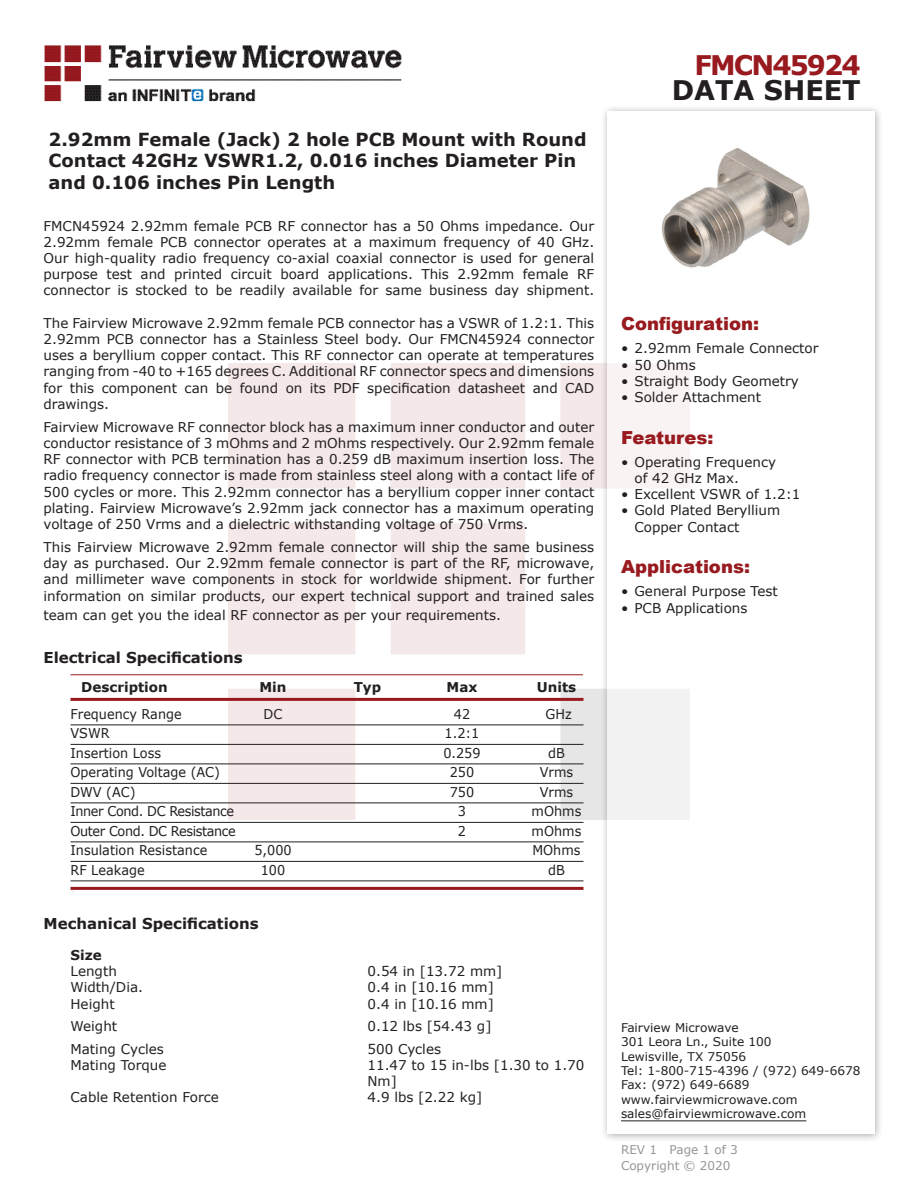
<style>
.page{position:relative;width:918px;height:1188px;background:#fff}
.page>*{position:absolute;margin:0;border:0;box-sizing:border-box;transform-origin:0 0}
.FM{font:700 27px "Verdana";letter-spacing:-.07em;color:#981a1e}
.t1{font:700 27px "Verdana";color:#231f20}
.Web_Description_Para{font:700 18px/21.6px "Verdana";color:#231f20}
.Applications_Header{font:900 18px "Arial";color:#981a1e}
.Head1{font:700 15px "Verdana";color:#231f20}
.MarketingDescription{font:13.5px/16.2px "Verdana";color:#231f20;text-align:justify}
.Specs_Para{font:13.5px/16.2px "Verdana";color:#231f20}
.Table-Body{font:13.5px "Verdana";color:#231f20;scale:.95 1}
.Table-Body-2{font:13.5px "Verdana";letter-spacing:-.03em;color:#231f20;scale:.95 1}
.Table-Header{font:700 13.5px "Verdana";color:#231f20}
.Head2{font:700 13.5px "Verdana";color:#231f20}
.FM_Info{font:12px "Verdana";color:#231f20}
.REV_Info{font:12px "Verdana";color:#939598}
</style>
<div class="page">
<img style="left:44px;top:45px;width:358px;height:57px">
<hr style="left:70px;top:674px;width:513px;height:1px;background:#981a1e">
<hr style="left:70px;top:698px;width:514px;height:3px;background:#981a1e">
<hr style="left:70px;top:725px;width:514px;height:1px;background:#231f20">
<hr style="left:70px;top:744px;width:514px;height:1px;background:#231f20">
<hr style="left:70px;top:764px;width:514px;height:1px;background:#231f20">
<hr style="left:70px;top:783px;width:514px;height:1px;background:#231f20">
<hr style="left:70px;top:803px;width:514px;height:1px;background:#231f20">
<hr style="left:70px;top:822px;width:514px;height:1px;background:#231f20">
<hr style="left:70px;top:842px;width:514px;height:1px;background:#231f20">
<hr style="left:70px;top:861px;width:514px;height:1px;background:#231f20">
<hr style="left:70px;top:881px;width:514px;height:1px;background:#231f20">
<hr style="left:70px;top:887px;width:514px;height:3px;background:#981a1e">
<div style="left:600px;top:104px;width:284px;height:1039px;background:#231f20;opacity:.75"></div>
<div style="left:608px;top:111px;width:267px;height:1023px;background:#fff"></div>
<hr style="left:621px;top:1120px;width:185px;height:1px;background:#231f20">
<img style="left:661px;top:148px;width:149px;height:120px">
<p class="Web_Description_Para" style="left:49px;top:128px;width:540px">2.92mm Female (Jack) 2 hole PCB Mount with Round<br>Contact 42GHz VSWR1.2, 0.016 inches Diameter Pin and 0.106 inches Pin Length</p>
<p class="MarketingDescription" style="left:44px;top:217px;width:552px">FMCN45924 2.92mm female PCB RF connector has a 50 Ohms impedance. Our 2.92mm female PCB connector operates at a maximum frequency of 40 GHz.<br>Our high-quality radio frequency co-axial coaxial connector is used for general purpose test and printed circuit board applications. This 2.92mm female RF connector is stocked to be readily available for same business day shipment.</p>
<p class="MarketingDescription" style="left:44px;top:315px;width:552px">The Fairview Microwave 2.92mm female PCB connector has a VSWR of 1.2:1. This 2.92mm PCB connector has a Stainless Steel body. Our FMCN45924 connector uses a beryllium copper contact. This RF connector can operate at temperatures ranging from -40 to +165 degrees C. Additional RF connector specs and dimensions for this component can be found on its PDF specification datasheet and CAD drawings.</p>
<p class="MarketingDescription" style="left:44px;top:419px;width:552px">Fairview Microwave RF connector block has a maximum inner conductor and outer conductor resistance of 3 mOhms and 2 mOhms respectively. Our 2.92mm female RF connector with PCB termination has a 0.259 dB maximum insertion loss. The radio frequency connector is made from stainless steel along with a contact life of 500 cycles or more. This 2.92mm connector has a beryllium copper inner contact plating. Fairview Microwave’s 2.92mm jack connector has a maximum operating voltage of 250 Vrms and a dielectric withstanding voltage of 750 Vrms.</p>
<p class="MarketingDescription" style="left:44px;top:539px;width:552px">This Fairview Microwave 2.92mm female connector will ship the same business day as purchased. Our 2.92mm female connector is part of the RF, microwave, and millimeter wave components in stock for worldwide shipment. For further information on similar products, our expert technical support and trained sales</p>
<p class="MarketingDescription" style="left:44px;top:607px;width:459px">team can get you the ideal RF connector as per your requirements.</p>
<p class="Head1" style="left:44px;top:647px;width:201px">Electrical Specifications</p>
<p class="Table-Header" style="left:81px;top:677px;width:88px">Description</p>
<p class="Table-Header" style="left:259px;top:677px;width:29px">Min</p>
<p class="Table-Header" style="left:354px;top:677px;width:29px">Typ</p>
<p class="Table-Header" style="left:447px;top:677px;width:32px">Max</p>
<p class="Table-Header" style="left:537px;top:677px;width:41px">Units</p>
<p class="Table-Body" style="left:70px;top:705px;width:119px">Frequency Range</p>
<p class="Table-Body" style="left:264px;top:705px;width:21px">DC</p>
<p class="Table-Body" style="left:454px;top:705px;width:19px">42</p>
<p class="Table-Body" style="left:546px;top:705px;width:29px">GHz</p>
<p class="Table-Body" style="left:70px;top:724px;width:43px">VSWR</p>
<p class="Table-Body" style="left:445px;top:724px;width:38px">1.2:1</p>
<p class="Table-Body" style="left:70px;top:744px;width:97px">Insertion Loss</p>
<p class="Table-Body" style="left:443px;top:744px;width:41px">0.259</p>
<p class="Table-Body" style="left:548px;top:744px;width:19px">dB</p>
<p class="Table-Body" style="left:70px;top:763px;width:159px">Operating Voltage (AC)</p>
<p class="Table-Body" style="left:450px;top:763px;width:27px">250</p>
<p class="Table-Body" style="left:540px;top:763px;width:37px">Vrms</p>
<p class="Table-Body" style="left:70px;top:783px;width:70px">DWV (AC)</p>
<p class="Table-Body" style="left:450px;top:783px;width:27px">750</p>
<p class="Table-Body" style="left:540px;top:783px;width:37px">Vrms</p>
<p class="Table-Body-2" style="left:70px;top:802px;width:174px">Inner Cond. DC Resistance</p>
<p class="Table-Body" style="left:458px;top:802px;width:10px">3</p>
<p class="Table-Body" style="left:532px;top:802px;width:54px">mOhms</p>
<p class="Table-Body-2" style="left:70px;top:822px;width:176px">Outer Cond. DC Resistance</p>
<p class="Table-Body" style="left:458px;top:822px;width:10px">2</p>
<p class="Table-Body" style="left:532px;top:822px;width:54px">mOhms</p>
<p class="Table-Body" style="left:70px;top:841px;width:146px">Insulation Resistance</p>
<p class="Table-Body" style="left:254px;top:841px;width:41px">5,000</p>
<p class="Table-Body" style="left:532px;top:841px;width:52px">MOhms</p>
<p class="Table-Body" style="left:70px;top:861px;width:80px">RF Leakage</p>
<p class="Table-Body" style="left:261px;top:861px;width:27px">100</p>
<p class="Table-Body" style="left:548px;top:861px;width:19px">dB</p>
<p class="Head1" style="left:44px;top:913px;width:217px">Mechanical Specifications</p>
<p class="Head2" style="left:70px;top:946px;width:33px">Size</p>
<p class="Specs_Para" style="left:70px;top:963px;width:48px">Length</p>
<p class="Specs_Para" style="left:368px;top:963px;width:136px">0.54 in [13.72 mm]</p>
<p class="Specs_Para" style="left:70px;top:979px;width:74px">Width/Dia.</p>
<p class="Specs_Para" style="left:368px;top:979px;width:128px">0.4 in [10.16 mm]</p>
<p class="Specs_Para" style="left:70px;top:996px;width:46px">Height</p>
<p class="Specs_Para" style="left:368px;top:996px;width:128px">0.4 in [10.16 mm]</p>
<p class="Specs_Para" style="left:70px;top:1018px;width:48px">Weight</p>
<p class="Specs_Para" style="left:368px;top:1018px;width:125px">0.12 lbs [54.43 g]</p>
<p class="Specs_Para" style="left:70px;top:1041px;width:95px">Mating Cycles</p>
<p class="Specs_Para" style="left:368px;top:1041px;width:75px">500 Cycles</p>
<p class="Specs_Para" style="left:70px;top:1057px;width:98px">Mating Torque</p>
<p class="Specs_Para" style="left:368px;top:1057px;width:218px">11.47 to 15 in-lbs [1.30 to 1.70<br>Nm]</p>
<p class="Specs_Para" style="left:70px;top:1089px;width:150px">Cable Retention Force</p>
<p class="Specs_Para" style="left:368px;top:1089px;width:116px">4.9 lbs [2.22 kg]</p>
<p class="FM" style="left:694px;top:46px;width:168px">FMCN45924</p>
<p class="t1" style="left:672px;top:71px;width:191px">DATA SHEET</p>
<p class="Applications_Header" style="left:621px;top:311px;width:140px">Configuration:</p>
<p class="MarketingDescription" style="left:621px;top:340px;width:199px">• 2.92mm Female Connector</p>
<p class="MarketingDescription" style="left:621px;top:356px;width:76px">• 50 Ohms</p>
<p class="MarketingDescription" style="left:621px;top:373px;width:179px">• Straight Body Geometry</p>
<p class="MarketingDescription" style="left:621px;top:389px;width:142px">• Solder Attachment</p>
<p class="Applications_Header" style="left:621px;top:424px;width:94px">Features:</p>
<p class="MarketingDescription" style="left:634px;top:454px;width:143px;text-indent:-14px">• Operating Frequency of 42 GHz Max.</p>
<p class="MarketingDescription" style="left:621px;top:486px;width:181px">• Excellent VSWR of 1.2:1</p>
<p class="MarketingDescription" style="left:634px;top:502px;width:147px;text-indent:-14px">• Gold Plated Beryllium<br>Copper Contact</p>
<p class="Applications_Header" style="left:621px;top:554px;width:131px">Applications:</p>
<p class="MarketingDescription" style="left:621px;top:583px;width:158px">• General Purpose Test</p>
<p class="MarketingDescription" style="left:621px;top:599px;width:128px">• PCB Applications</p>
<p class="FM_Info" style="left:621px;top:1019px;width:119px">Fairview Microwave</p>
<p class="FM_Info" style="left:621px;top:1034px;width:152px">301 Leora Ln., Suite 100</p>
<p class="FM_Info" style="left:621px;top:1048px;width:127px">Lewisville, TX 75056</p>
<p class="FM_Info" style="left:621px;top:1062px;width:241px">Tel: 1-800-715-4396 / (972) 649-6678</p>
<p class="FM_Info" style="left:621px;top:1077px;width:130px">Fax: (972) 649-6689</p>
<p class="FM_Info" style="left:621px;top:1091px;width:178px">www.fairviewmicrowave.com</p>
<p class="FM_Info" style="left:621px;top:1106px;width:187px">sales@fairviewmicrowave.com</p>
<p class="REV_Info" style="left:621px;top:1141px;width:118px">REV 1 Page 1 of 3</p>
<p class="REV_Info" style="left:621px;top:1157px;width:111px">Copyright © 2020</p>
</div>
